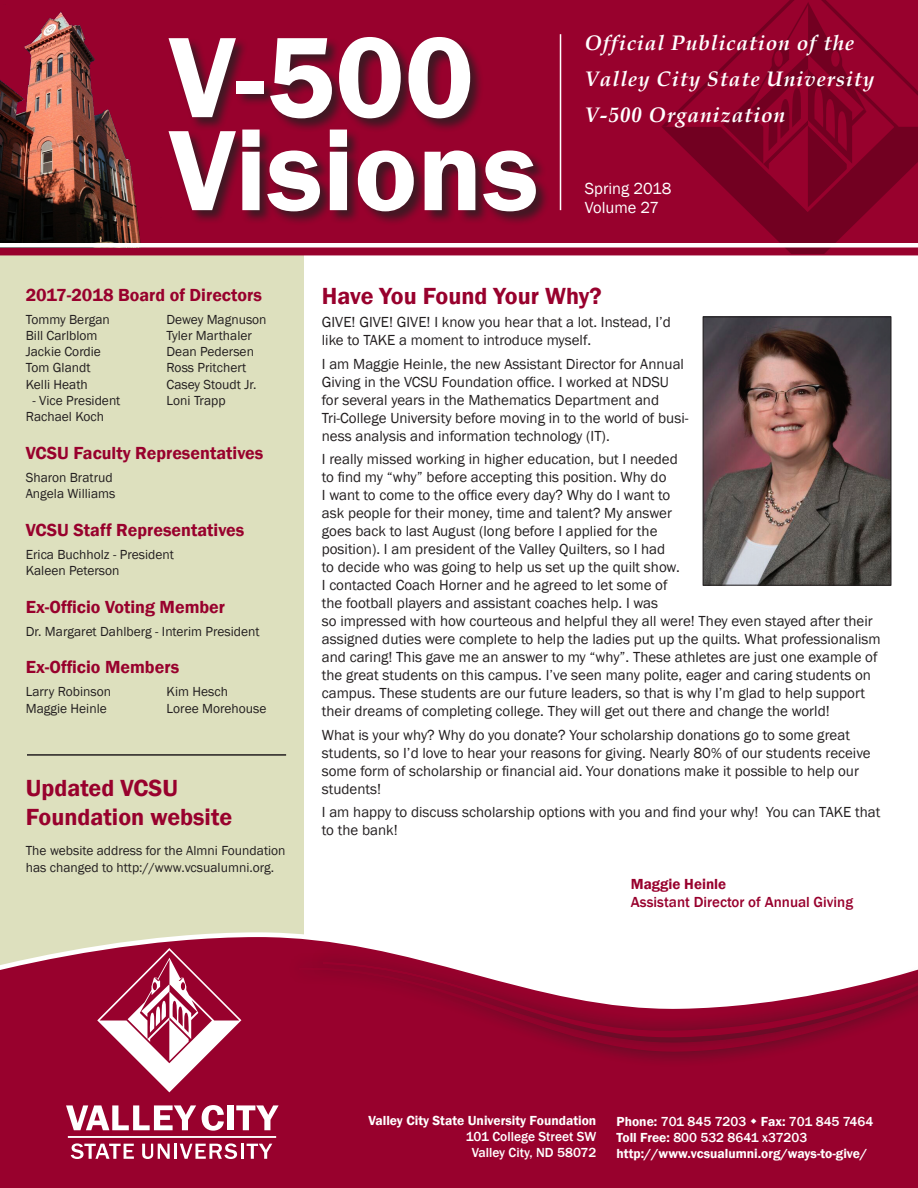
<style>
.page{position:relative;width:918px;height:1188px;background:#fff}
.page>*{position:absolute;margin:0;border:0;box-sizing:border-box;transform-origin:0 0}
.t1{font:600 118.5px "Franklin Gothic";color:#fff}
.list_title{font:600 24px/28.8px "Franklin Gothic";color:#98012d}
.t2{font:italic 700 21px/36.3px "Book Antiqua";letter-spacing:.04em;color:#fff}
.t3{font:600 18px "Franklin Gothic";color:#98012d}
.t4{font:16.5px "Franklin Gothic";color:#fff}
.list_title-2{font:15px/18px "Franklin Gothic";color:#231f20}
.list_title-3{font:500 15px "Franklin Gothic";color:#98012d}
.list_title-4{font:600 15px "Franklin Gothic";color:#98012d}
.list_title-5{font:13.5px/16.2px "Franklin Gothic";color:#231f20}
.t5{font:500 13.5px "Franklin Gothic";color:#fff}
.t6{font:600 13.5px "Franklin Gothic";color:#fff}
.s1{font-weight:600}
</style>
<div class="page">
<div style="left:0;top:225px;width:304px;height:963px;background:#dde0be"></div>
<svg style="left:0;top:0;width:918px;height:255px;background:#90002a"></svg>
<svg style="left:0;top:932px;width:918px;height:256px;background:#a11a41"></svg>
<svg style="left:66px;top:1105px;width:130px;height:25px;background:#c7768d"></svg>
<svg style="left:202px;top:1105px;width:22px;height:26px"></svg>
<div style="left:227px;top:1105px;width:6px;height:25px;background:#fff"></div>
<svg style="left:236px;top:1105px;width:43px;height:25px"></svg>
<svg style="left:71px;top:1143px;width:63px;height:16px"></svg>
<svg style="left:142px;top:1144px;width:28px;height:15px"></svg>
<hr style="left:174px;top:1144px;width:3px;height:15px;background:#fff">
<svg style="left:180px;top:1143px;width:57px;height:16px"></svg>
<hr style="left:241px;top:1144px;width:3px;height:15px;background:#fff">
<svg style="left:247px;top:1144px;width:25px;height:15px"></svg>
<hr style="left:68px;top:1136px;width:208px;height:2px;background:#fff">
<svg style="left:97px;top:948px;width:144px;height:144px;background:#b54968"></svg>
<div style="left:286px;top:951px;width:632px;height:116px;background:#231f20;opacity:.75"></div>
<div style="left:309px;top:947px;width:609px;height:106px;background:#231f20;opacity:.75"></div>
<svg style="left:321px;top:961px;width:597px;height:78px"></svg>
<img style="left:0;top:4px;width:169px;height:239px">
<div style="left:0;top:243px;width:918px;height:5px;background:#fff"></div>
<div style="left:168px;top:36px;width:382px;height:190px;background:#231f20;opacity:.75"></div>
<hr style="left:560px;top:34px;width:1px;height:176px;background:#fff">
<img style="left:705px;top:319px;width:184px;height:265px">
<div style="left:703px;top:317px;width:188px;height:269px;border:1px solid #231f20"></div>
<hr style="left:27px;top:754px;width:259px;height:2px;background:#231f20">
<svg style="left:751px;top:1118px;width:5px;height:6px"></svg>
<p class="t1" style="left:169px;top:5px;width:306px">V-500</p>
<p class="t1" style="left:169px;top:98px;width:371px">Visions</p>
<p class="t2" style="left:585px;top:24px;width:291px">Official Publication of the<br>Valley City State University<br>V-500 Organization</p>
<p class="t4" style="left:585px;top:178px;width:88px">Spring 2018</p>
<p class="t4" style="left:585px;top:197px;width:76px">Volume 27</p>
<p class="t3" style="left:26px;top:284px;width:238px">2017-2018 Board of Directors</p>
<p class="list_title-5" style="left:26px;top:311px;width:86px">Tommy Bergan</p>
<p class="list_title-5" style="left:26px;top:328px;width:73px">Bill Carlblom</p>
<p class="list_title-5" style="left:26px;top:344px;width:77px">Jackie Cordie</p>
<p class="list_title-5" style="left:26px;top:360px;width:66px">Tom Glandt</p>
<p class="list_title-5" style="left:26px;top:376px;width:64px">Kelli Heath</p>
<p class="list_title-5" style="left:33px;top:392px;width:89px">- Vice President</p>
<p class="list_title-5" style="left:26px;top:409px;width:80px">Rachael Koch</p>
<p class="list_title-5" style="left:167px;top:311px;width:102px">Dewey Magnuson</p>
<p class="list_title-5" style="left:167px;top:328px;width:87px">Tyler Marthaler</p>
<p class="list_title-5" style="left:167px;top:344px;width:89px">Dean Pedersen</p>
<p class="list_title-5" style="left:167px;top:360px;width:81px">Ross Pritchert</p>
<p class="list_title-5" style="left:167px;top:376px;width:91px">Casey Stoudt Jr.</p>
<p class="list_title-5" style="left:167px;top:392px;width:61px">Loni Trapp</p>
<p class="t3" style="left:26px;top:442px;width:239px">VCSU Faculty Representatives</p>
<p class="list_title-5" style="left:26px;top:469px;width:88px">Sharon Bratrud</p>
<p class="list_title-5" style="left:26px;top:486px;width:91px">Angela Williams</p>
<p class="t3" style="left:26px;top:519px;width:220px">VCSU Staff Representatives</p>
<p class="list_title-5" style="left:26px;top:546px;width:150px">Erica Buchholz - President</p>
<p class="list_title-5" style="left:26px;top:563px;width:95px">Kaleen Peterson</p>
<p class="t3" style="left:26px;top:596px;width:201px">Ex-Officio Voting Member</p>
<p class="list_title-5" style="left:26px;top:623px;width:235px">Dr. Margaret Dahlberg - Interim President</p>
<p class="t3" style="left:26px;top:656px;width:155px">Ex-Officio Members</p>
<p class="list_title-5" style="left:26px;top:684px;width:87px">Larry Robinson</p>
<p class="list_title-5" style="left:26px;top:700px;width:83px">Maggie Heinle</p>
<p class="list_title-5" style="left:167px;top:684px;width:63px">Kim Hesch</p>
<p class="list_title-5" style="left:167px;top:700px;width:101px">Loree Morehouse</p>
<p class="list_title" style="left:26px;top:774px;width:208px">Updated VCSU<br>Foundation website</p>
<p class="list_title-5" style="left:26px;top:843px;width:261px">The website address for the Almni Foundation has changed to http://www.vcsualumni.org.</p>
<p class="list_title" style="left:322px;top:282px;width:281px">Have You Found Your Why?</p>
<p class="list_title-2" style="left:322px;top:314px;width:351px">GIVE! GIVE! GIVE! I know you hear that a lot. Instead, I’d like to TAKE a moment to introduce myself.</p>
<p class="list_title-2" style="left:322px;top:355px;width:368px">I am Maggie Heinle, the new Assistant Director for Annual Giving in the VCSU Foundation office. I worked at NDSU for several years in the Mathematics Department and Tri-College University before moving in to the world of busi&shy;ness analysis and information technology (IT).</p>
<p class="list_title-2" style="left:322px;top:451px;width:560px">I really missed working in higher education, but I needed<br>to find my “why” before accepting this position. Why do<br>I want to come to the office every day? Why do I want to<br>ask people for their money, time and talent? My answer<br>goes back to last August (long before I applied for the<br>position). I am president of the Valley Quilters, so I had<br>to decide who was going to help us set up the quilt show.<br>I contacted Coach Horner and he agreed to let some of<br>the football players and assistant coaches help. I was<br>so impressed with how courteous and helpful they all were! They even stayed after their assigned duties were complete to help the ladies put up the quilts. What professionalism and caring! This gave me an answer to my “why”. These athletes are just one example of the great students on this campus. I’ve seen many polite, eager and caring students on campus. These students are our future leaders, so that is why I’m glad to help support their dreams of completing college. They will get out there and change the world!</p>
<p class="list_title-2" style="left:322px;top:726px;width:550px">What is your why? Why do you donate? Your scholarship donations go to some great students, so I’d love to hear your reasons for giving. Nearly 80% of our students receive some form of scholarship or financial aid. Your donations make it possible to help our students!</p>
<p class="list_title-2" style="left:322px;top:803px;width:560px">I am happy to discuss scholarship options with you and find your why! You can TAKE that to the bank!</p>
<p class="list_title-4" style="left:631px;top:874px;width:97px">Maggie Heinle</p>
<p class="list_title-3" style="left:631px;top:892px;width:224px">Assistant Director of Annual Giving</p>
<p class="t6" style="left:368px;top:1112px;width:229px">Valley City State University Foundation</p>
<p class="t5" style="left:466px;top:1128px;width:132px">101 College Street SW</p>
<p class="t5" style="left:472px;top:1144px;width:126px">Valley City, ND 58072</p>
<p class="t5" style="left:617px;top:1113px;width:258px"><span class="s1">Phone:</span> 701 845 7203 <span class="s1">Fax:</span> 701 845 7464</p>
<p class="t5" style="left:617px;top:1129px;width:192px"><span class="s1">Toll Free:</span> 800 532 8641 x37203</p>
<p class="t6" style="left:617px;top:1145px;width:252px">http://www.vcsualumni.org/ways-to-give/</p>
</div>
